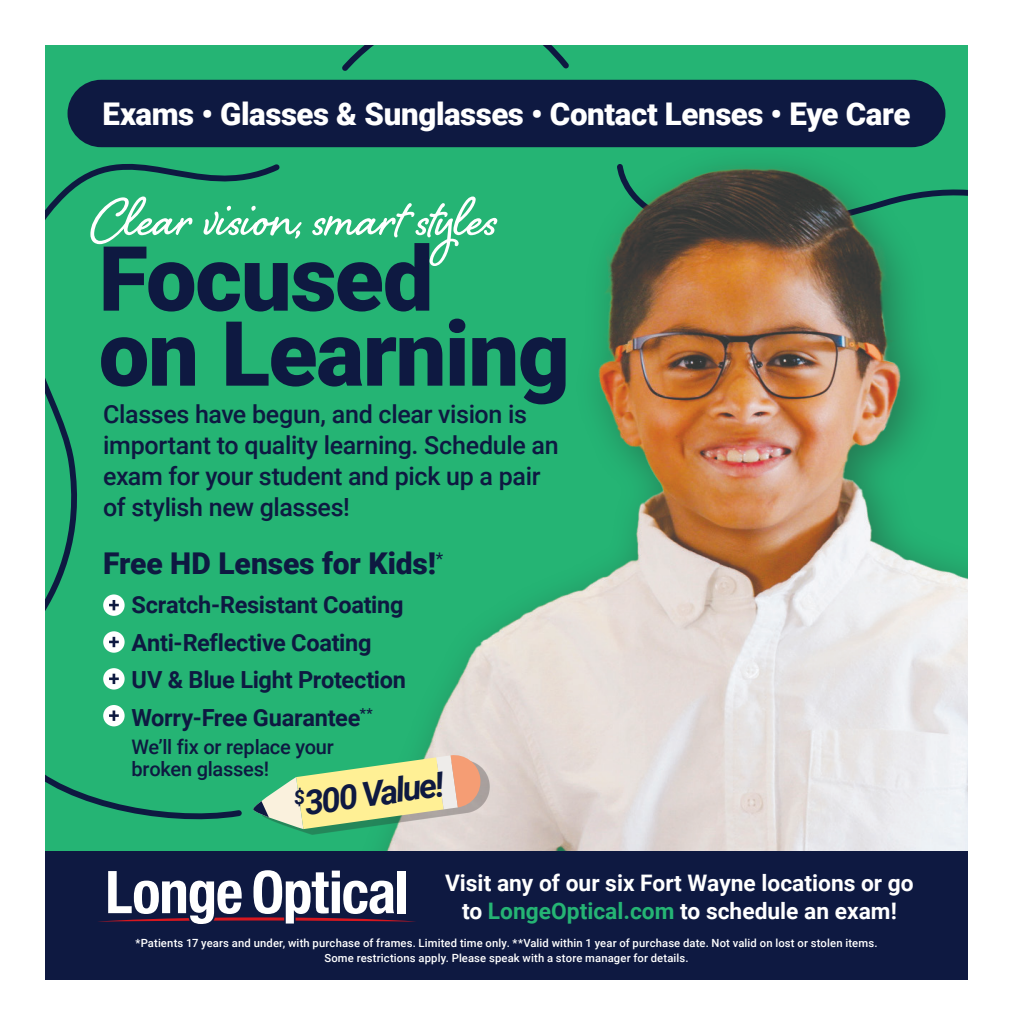
<style>
.page{position:relative;width:1013px;height:1025px;background:#fff}
.page>*{position:absolute;margin:0;border:0;box-sizing:border-box;transform-origin:0 0}
.t1{font:900 90px/75px "Roboto";letter-spacing:-.015em;color:#0e1941}
.t2{font:700 68.38px "Shelby";color:#fff}
.t3{font:italic 700 34px "Roboto";color:#0e1941}
.t4{font:900 31.25px "Roboto";letter-spacing:-.015em;color:#fff}
.t5{font:900 30px "Roboto";letter-spacing:-.005em;color:#0e1941}
.t6{font:500 25px/31.2px "Roboto";letter-spacing:-.015em;color:#0e1941}
.t7{font:700 23.5px/37.6px "Roboto";letter-spacing:-.01em;color:#0e1941}
.t8{font:700 22.75px/27.6px "Roboto";color:#fff;text-align:center}
.t9{font:500 20px/22.6px "Roboto";letter-spacing:-.015em;color:#0e1941}
.t10{font:500 11.25px/15.1px "Roboto";letter-spacing:.01em;color:#fff;text-align:center}
.s1{color:#25b474}
</style>
<div class="page">
<div style="left:45px;top:45px;width:923px;height:832px;background:#25b474"></div>
<img style="left:383px;top:164px;width:585px;height:687px">
<div style="left:67px;top:80px;width:878px;height:67px;background:#0e1941;border-radius:34px"></div>
<div style="left:262px;top:760px;width:227px;height:74px;background:#231f20;opacity:.3"></div>
<svg style="left:262px;top:753px;width:220px;height:75px"></svg>
<div style="left:45px;top:851px;width:923px;height:128px;background:#0e1941"></div>
<svg style="left:98px;top:870px;width:318px;height:53px"></svg>
<div style="left:397px;top:870px;width:8px;height:42px;background:#fff"></div>
<svg style="left:45px;top:122px;width:239px;height:703px"></svg>
<svg style="left:342px;top:45px;width:227px;height:26px"></svg>
<h3 class="t4" style="left:102px;top:92px;width:809px">Exams • Glasses &amp; Sunglasses • Contact Lenses • Eye Care</h3>
<h2 class="t2" style="left:91px;top:171px;width:407px">Clear vision, smart styles</h2>
<h1 class="t1" style="left:99px;top:238px;width:472px">Focused<br>on Learning</h1>
<h3 class="t6" style="left:103px;top:397px;width:457px">Classes have begun, and clear vision is important to quality learning. Schedule an exam for your student and pick up a pair of stylish new glasses!</h3>
<h3 class="t5" style="left:103px;top:542px;width:342px">Free HD Lenses for Kids!<sup>*</sup></h3>
<h3 class="t7" style="left:131px;top:584px;width:276px">Scratch-Resistant Coating<br>Anti-Reflective Coating<br>UV &amp; Blue Light Protection<br>Worry-Free Guarantee<sup>**</sup></h3>
<h3 class="t9" style="left:131px;top:734px;width:204px">We’ll fix or replace your broken glasses!</h3>
<h3 class="t3" style="left:291px;top:780px;width:152px;rotate:-8deg"><sup>$</sup>300 Value!</h3>
<h3 class="t8" style="left:445px;top:868px;width:470px">Visit any of our six Fort Wayne locations or go to <span class="s1">LongeOptical.com</span> to schedule an exam!</h3>
<p class="t10" style="left:135px;top:934px;width:743px">*Patients 17 years and under, with purchase of frames. Limited time only. **Valid within 1 year of purchase date. Not valid on lost or stolen items.<br>Some restrictions apply. Please speak with a store manager for details.</p>
</div>
